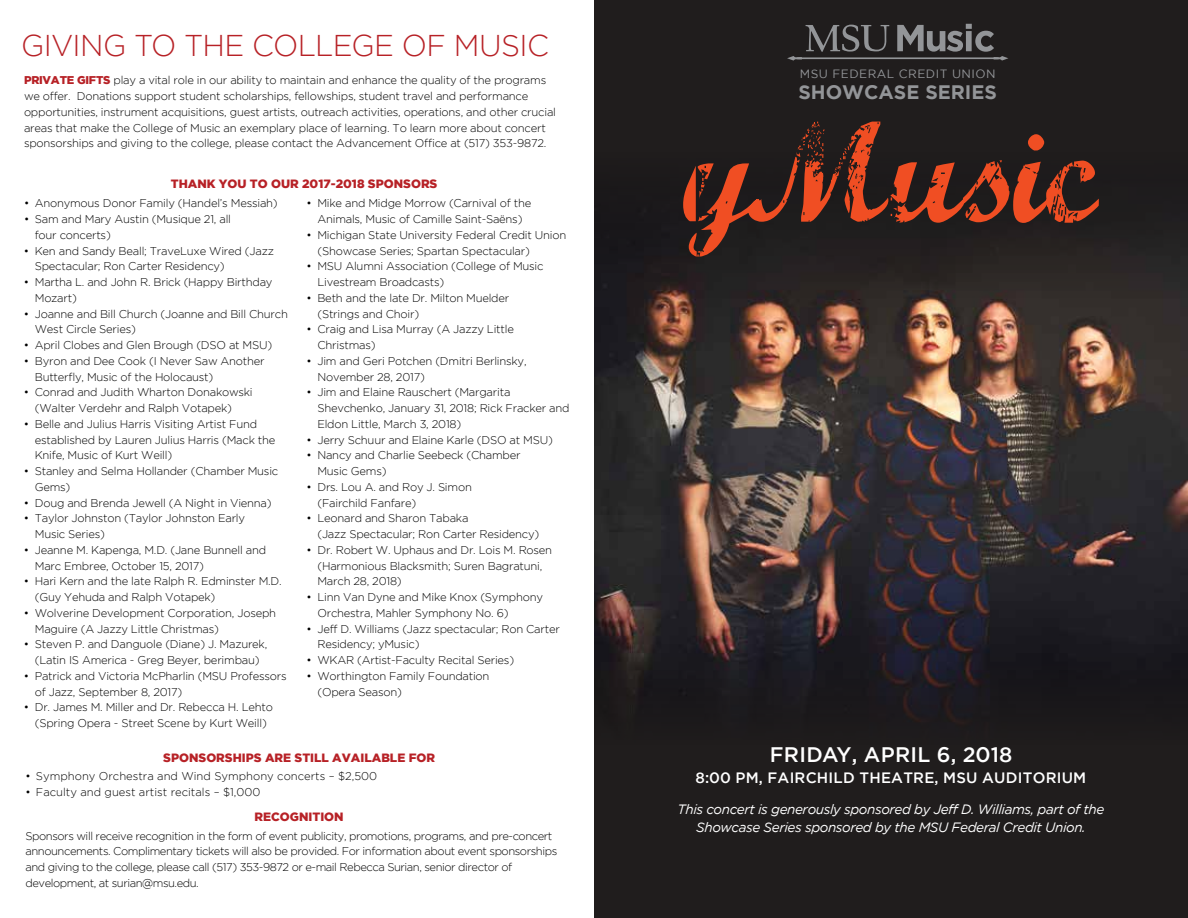
<style>
.page{position:relative;width:1188px;height:918px;background:#fff}
.page>*{position:absolute;margin:0;border:0;box-sizing:border-box;transform-origin:0 0}
.t1{font:300 30px "Gotham";letter-spacing:-.025em;color:#b72126}
.t2{font:500 21px "Gotham";letter-spacing:.015em;color:#fff}
.t3{font:700 19.5px "Gotham";color:#939598}
.t4{font:500 15px "Gotham";letter-spacing:.015em;color:#fff}
.t5{font:italic 13.5px/18px "Gotham";letter-spacing:-.03em;color:#fff;text-align:center}
.t6{font:900 12px "Gotham";color:#b72126}
.t7{font:12px "Gotham";letter-spacing:.04em;color:#939598}
.t8{font:300 11.25px/15.8px "Gotham";letter-spacing:-.02em;color:#000}
.t9{font:300 11.25px/15.8px "Gotham";letter-spacing:-.04em;color:#000}
.t10{font:300 11.25px "Gotham";color:#000}
.s1{font-weight:900;color:#b72126}
</style>
<div class="page">
<div style="left:594px;top:0;width:594px;height:918px;background:#201d1d"></div>
<img style="left:594px;top:241px;width:594px;height:481px">
<svg style="left:787px;top:24px;width:221px;height:37px"></svg>
<svg style="left:683px;top:122px;width:416px;height:135px"></svg>
<h1 class="t1" style="left:21px;top:29px;width:529px">GIVING TO THE COLLEGE OF MUSIC</h1>
<p class="t8" style="left:24px;top:72px;width:534px"><span class="s1">PRIVATE GIFTS</span> play a vital role in our ability to maintain and enhance the quality of the programs we offer. Donations support student scholarships, fellowships, student travel and performance opportunities, instrument acquisitions, guest artists, outreach activities, operations, and other crucial areas that make the College of Music an exemplary place of learning. To learn more about concert sponsorships and giving to the college, please contact the Advancement Office at (517) 353-9872.</p>
<p class="t6" style="left:171px;top:177px;width:268px">THANK YOU TO OUR 2017-2018 SPONSORS</p>
<p class="t8" style="left:24px;top:195px;width:255px">• Anonymous Donor Family (Handel’s Messiah)</p>
<p class="t8" style="left:35px;top:211px;width:198px;text-indent:-11px">• Sam and Mary Austin (Musique 21, all four concerts)</p>
<p class="t8" style="left:35px;top:243px;width:241px;text-indent:-11px">• Ken and Sandy Beall; TraveLuxe Wired (Jazz<br>Spectacular; Ron Carter Residency)</p>
<p class="t8" style="left:35px;top:274px;width:239px;text-indent:-11px">• Martha L. and John R. Brick (Happy Birthday<br>Mozart)</p>
<p class="t8" style="left:35px;top:306px;width:255px;text-indent:-11px">• Joanne and Bill Church (Joanne and Bill Church<br>West Circle Series)</p>
<p class="t8" style="left:24px;top:337px;width:250px">• April Clobes and Glen Brough (DSO at MSU)</p>
<p class="t8" style="left:35px;top:353px;width:231px;text-indent:-11px">• Byron and Dee Cook (I Never Saw Another<br>Butterfly, Music of the Holocaust)</p>
<p class="t8" style="left:35px;top:384px;width:219px;text-indent:-11px">• Conrad and Judith Wharton Donakowski (Walter Verdehr and Ralph Votapek)</p>
<p class="t8" style="left:35px;top:416px;width:242px;text-indent:-11px">• Belle and Julius Harris Visiting Artist Fund established by Lauren Julius Harris (Mack the<br>Knife, Music of Kurt Weill)</p>
<p class="t8" style="left:35px;top:463px;width:245px;text-indent:-11px">• Stanley and Selma Hollander (Chamber Music<br>Gems)</p>
<p class="t8" style="left:24px;top:495px;width:249px">• Doug and Brenda Jewell (A Night in Vienna)</p>
<p class="t8" style="left:35px;top:510px;width:212px;text-indent:-11px">• Taylor Johnston (Taylor Johnston Early<br>Music Series)</p>
<p class="t8" style="left:35px;top:542px;width:233px;text-indent:-11px">• Jeanne M. Kapenga, M.D. (Jane Bunnell and<br>Marc Embree, October 15, 2017)</p>
<p class="t8" style="left:35px;top:573px;width:248px;text-indent:-11px">• Hari Kern and the late Ralph R. Edminster M.D. (Guy Yehuda and Ralph Votapek)</p>
<p class="t8" style="left:35px;top:605px;width:243px;text-indent:-11px">• Wolverine Development Corporation, Joseph<br>Maguire (A Jazzy Little Christmas)</p>
<p class="t8" style="left:24px;top:636px;width:245px;text-align:center">• Steven P. and Danguole (Diane) J. Mazurek, (Latin IS America - Greg Beyer, berimbau)</p>
<p class="t8" style="left:35px;top:668px;width:253px;text-indent:-11px">• Patrick and Victoria McPharlin (MSU Professors of Jazz, September 8, 2017)</p>
<p class="t8" style="left:24px;top:699px;width:251px;text-align:center">• Dr. James M. Miller and Dr. Rebecca H. Lehto (Spring Opera - Street Scene by Kurt Weill)</p>
<p class="t8" style="left:307px;top:195px;width:226px;text-align:center">• Mike and Midge Morrow (Carnival of the<br>Animals, Music of Camille Saint-Saëns)</p>
<p class="t8" style="left:317px;top:227px;width:250px;text-indent:-11px">• Michigan State University Federal Credit Union (Showcase Series; Spartan Spectacular)</p>
<p class="t8" style="left:317px;top:258px;width:228px;text-indent:-11px">• MSU Alumni Association (College of Music<br>Livestream Broadcasts)</p>
<p class="t8" style="left:317px;top:290px;width:193px;text-indent:-11px">• Beth and the late Dr. Milton Muelder (Strings and Choir)</p>
<p class="t8" style="left:317px;top:321px;width:198px;text-indent:-11px">• Craig and Lisa Murray (A Jazzy Little<br>Christmas)</p>
<p class="t8" style="left:317px;top:353px;width:211px;text-indent:-11px">• Jim and Geri Potchen (Dmitri Berlinsky,<br>November 28, 2017)</p>
<p class="t8" style="left:317px;top:384px;width:254px;text-indent:-11px">• Jim and Elaine Rauschert (Margarita<br>Shevchenko, January 31, 2018; Rick Fracker and<br>Eldon Little, March 3, 2018)</p>
<p class="t8" style="left:307px;top:432px;width:248px">• Jerry Schuur and Elaine Karle (DSO at MSU)</p>
<p class="t8" style="left:317px;top:447px;width:205px;text-indent:-11px">• Nancy and Charlie Seebeck (Chamber<br>Music Gems)</p>
<p class="t8" style="left:317px;top:479px;width:156px;text-indent:-11px">• Drs. Lou A. and Roy J. Simon (Fairchild Fanfare)</p>
<p class="t8" style="left:317px;top:510px;width:223px;text-indent:-11px">• Leonard and Sharon Tabaka<br>(Jazz Spectacular; Ron Carter Residency)</p>
<p class="t8" style="left:317px;top:542px;width:236px;text-indent:-11px">• Dr. Robert W. Uphaus and Dr. Lois M. Rosen (Harmonious Blacksmith; Suren Bagratuni,<br>March 28, 2018)</p>
<p class="t8" style="left:317px;top:589px;width:227px;text-indent:-11px">• Linn Van Dyne and Mike Knox (Symphony<br>Orchestra, Mahler Symphony No. 6)</p>
<p class="t8" style="left:317px;top:621px;width:244px;text-indent:-11px">• Jeff D. Williams (Jazz spectacular; Ron Carter<br>Residency; yMusic)</p>
<p class="t8" style="left:307px;top:652px;width:209px">• WKAR (Artist-Faculty Recital Series)</p>
<p class="t8" style="left:317px;top:668px;width:174px;text-indent:-11px">• Worthington Family Foundation (Opera Season)</p>
<p class="t6" style="left:163px;top:750px;width:273px">SPONSORSHIPS ARE STILL AVAILABLE FOR</p>
<p class="t10" style="left:26px;top:770px;width:353px">• Symphony Orchestra and Wind Symphony concerts – $2,500</p>
<p class="t10" style="left:26px;top:786px;width:236px">• Faculty and guest artist recitals – $1,000</p>
<p class="t6" style="left:255px;top:810px;width:91px">RECOGNITION</p>
<p class="t9" style="left:26px;top:828px;width:533px">Sponsors will receive recognition in the form of event publicity, promotions, programs, and pre-concert announcements. Complimentary tickets will also be provided. For information about event sponsorships and giving to the college, please call (517) 353-9872 or e-mail Rebecca Surian, senior director of development, at surian@msu.edu.</p>
<p class="t7" style="left:800px;top:67px;width:197px">MSU FEDERAL CREDIT UNION</p>
<h3 class="t3" style="left:798px;top:80px;width:200px">SHOWCASE SERIES</h3>
<h2 class="t2" style="left:770px;top:742px;width:244px">FRIDAY, APRIL 6, 2018</h2>
<h3 class="t4" style="left:696px;top:769px;width:392px">8:00 PM, FAIRCHILD THEATRE, MSU AU DITORIU M</h3>
<p class="t5" style="left:678px;top:801px;width:428px">This concert is generously sponsored by Jeff D. Williams, part of the<br>Showcase Series sponsored by the MSU Federal Credit Union.</p>
</div>
